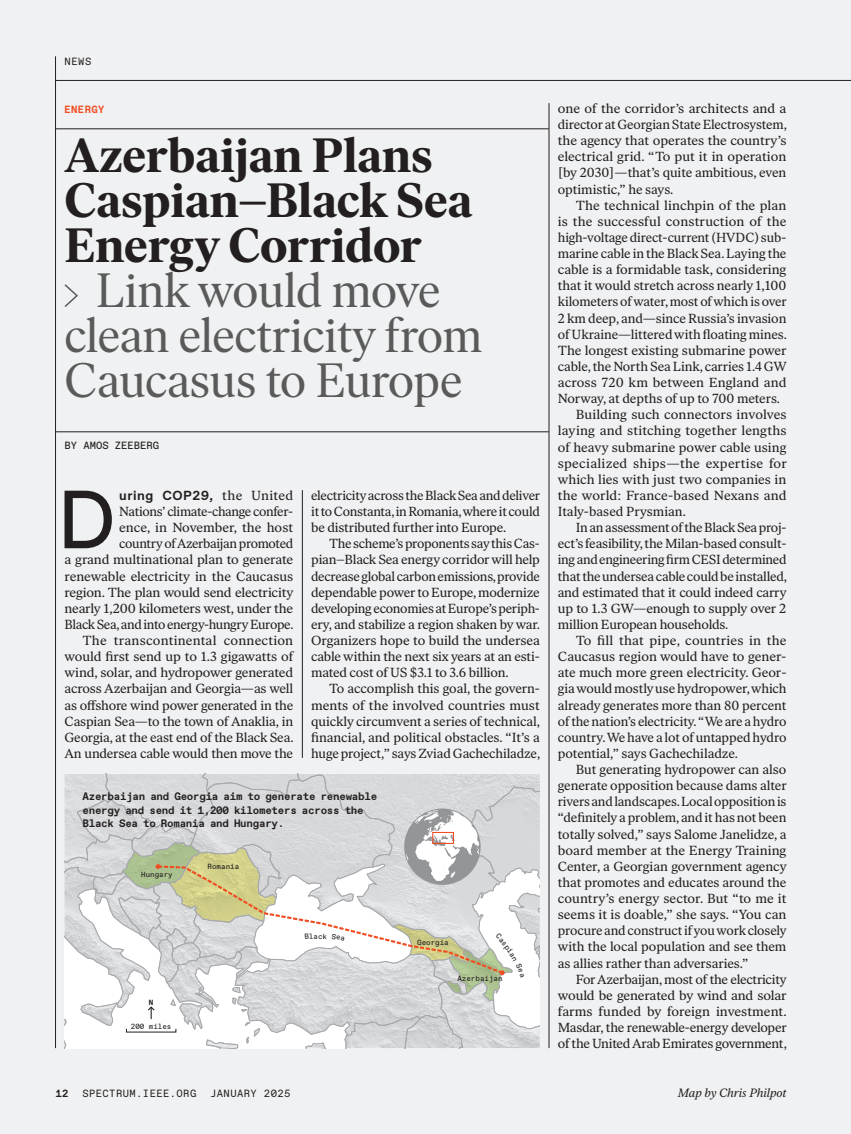
<style>
.page{position:relative;width:851px;height:1134px;background:#fff}
.page>*{position:absolute;margin:0;border:0;box-sizing:border-box;transform-origin:0 0}
._4_Body_Dcap{font:82.2px "ABC Favorit Pro";color:#231f20}
._2_Hed_Large{font:48px "Ivar Headline";letter-spacing:-.005em;color:#595a59}
._2_Hed_Large-2{font:700 48px "Ivar Headline";letter-spacing:-.005em;color:#231f20}
._5_Body_Indent{font:13.2px/16.2px "Ivar Text";letter-spacing:-.01em;color:#231f20;text-align:justify}
._4_Body_Dcap-2{font:13.2px/16.2px "Ivar Text";letter-spacing:-.015em;color:#231f20;text-align:right}
.Credit_Display{font:italic 12px "Ivar Text";letter-spacing:-.005em;color:#231f20}
.Caption_General{font:700 10.8px/13.5px "ABC Favorit Mono";letter-spacing:-.025em;color:#231f20}
.SectionRubrik{font:10.5px "ABC Favorit Mono";letter-spacing:.04em;color:#231f20}
._3_Byline{font:10.5px "ABC Favorit Mono";color:#231f20}
._1_Rubrik{font:700 10.5px "ABC Favorit Mono";letter-spacing:.04em;color:#f04d22}
.t1{font:700 10.5px "ABC Favorit Mono";color:#231f20}
.t2{font:7.5px "ABC Favorit Mono";color:#231f20}
.t3{font:700 7.5px "ABC Favorit Mono";color:#231f20}
.s1{font-family:"ABC Favorit Pro";font-weight:700}
</style>
<div class="page">
<div style="left:0;top:0;width:850px;height:1134px;background:#f0f1f2"></div>
<hr style="left:55px;top:56px;width:1px;height:992px;background:#231f20">
<hr style="left:548px;top:103px;width:1px;height:945px;background:#231f20">
<hr style="left:56px;top:80px;width:794px;height:1px;background:#231f20">
<hr style="left:56px;top:129px;width:493px;height:1px;background:#231f20">
<hr style="left:56px;top:432px;width:493px;height:1px;background:#231f20">
<svg style="left:64px;top:284px;width:14px;height:23px"></svg>
<hr style="left:302px;top:490px;width:1px;height:268px;background:#231f20">
<svg style="left:64px;top:774px;width:476px;height:274px"></svg>
<p class="SectionRubrik" style="left:64px;top:55px;width:28px">NEWS</p>
<p class="_1_Rubrik" style="left:64px;top:103px;width:41px">ENERGY</p>
<p class="_2_Hed_Large-2" style="left:64px;top:128px;width:369px">Azerbaijan Plans</p>
<p class="_2_Hed_Large-2" style="left:64px;top:173px;width:409px">Caspian–Black Sea</p>
<p class="_2_Hed_Large-2" style="left:64px;top:218px;width:359px">Energy Corridor</p>
<p class="_2_Hed_Large" style="left:96px;top:264px;width:345px">Link would move</p>
<p class="_2_Hed_Large" style="left:64px;top:309px;width:419px">clean electricity from</p>
<p class="_2_Hed_Large" style="left:64px;top:354px;width:399px">Caucasus to Europe</p>
<p class="_3_Byline" style="left:64px;top:439px;width:96px">BY AMOS ZEEBERG</p>
<p class="_4_Body_Dcap-2" style="left:64px;top:487px;width:230px"><span class="s1">uring COP29,</span> the United<br>Nations’ climate-change confer-<br>ence, in November, the host<br>country of Azerbaijan promoted<br>a grand multinational plan to generate renewable electricity in the Caucasus region. The plan would send electricity nearly 1,200 kilometers west, under the Black Sea, and into energy-hungry Europe.</p>
<p class="_5_Body_Indent" style="left:64px;top:632px;width:230px;text-indent:18px">The transcontinental connection would first send up to 1.3 gigawatts of wind, solar, and hydropower generated across Azerbaijan and Georgia—as well as offshore wind power generated in the Caspian Sea—to the town of Anaklia, in Georgia, at the east end of the Black Sea.<br>An undersea cable would then move the</p>
<p class="_4_Body_Dcap" style="left:57px;top:472px;width:60px">D</p>
<p class="_5_Body_Indent" style="left:311px;top:487px;width:230px">electricity across the Black Sea and deliver it to Constanta, in Romania, where it could be distributed further into Europe.</p>
<p class="_5_Body_Indent" style="left:311px;top:536px;width:230px;text-indent:18px">The scheme’s proponents say this Cas&shy;pian–Black Sea energy corridor will help decrease global carbon emissions, provide dependable power to Europe, modernize developing economies at Europe’s periph&shy;ery, and stabilize a region shaken by war.<br>Organizers hope to build the undersea cable within the next six years at an esti&shy;mated cost of US $3.1 to 3.6 billion.</p>
<p class="_5_Body_Indent" style="left:311px;top:681px;width:230px;text-indent:18px">To accomplish this goal, the govern&shy;ments of the involved countries must quickly circumvent a series of technical, financial, and political obstacles. “It’s a huge project,” says Zviad Gachechiladze,</p>
<p class="Caption_General" style="left:82px;top:790px;width:296px">Azerbaijan and Georgia aim to generate renewable energy and send it 1,200 kilometers across the<br>Black Sea to Romania and Hungary.</p>
<p class="t2" style="left:141px;top:870px;width:33px">Hungary</p>
<p class="t2" style="left:207px;top:862px;width:33px">Romania</p>
<p class="t3" style="left:149px;top:998px;width:6px">N</p>
<p class="t2" style="left:131px;top:1022px;width:42px">200 miles</p>
<p class="t2" style="left:318px;top:932px;width:6px">c</p>
<p class="t2" style="left:417px;top:938px;width:33px">Georgia</p>
<p class="t2" style="left:457px;top:974px;width:47px">Azerbaijan</p>
<p class="_5_Body_Indent" style="left:558px;top:100px;width:230px">one of the corridor’s architects and a director at Georgian State Electrosystem, the agency that operates the country’s electrical grid. “To put it in operation [by 2030]—that’s quite ambitious, even optimistic,” he says.</p>
<p class="_5_Body_Indent" style="left:558px;top:197px;width:230px;text-indent:18px">The technical linchpin of the plan is the successful construction of the high-voltage direct-current (HVDC) sub&shy;marine cable in the Black Sea. Laying the cable is a formidable task, considering that it would stretch across nearly 1,100 kilometers of water, most of which is over 2 km deep, and—since Russia’s invasion of Ukraine—littered with floating mines.<br>The longest existing submarine power cable, the North Sea Link, carries 1.4 GW across 720 km between England and Norway, at depths of up to 700 meters.</p>
<p class="_5_Body_Indent" style="left:558px;top:407px;width:230px;text-indent:18px">Building such connectors involves laying and stitching together lengths of heavy submarine power cable using specialized ships—the expertise for which lies with just two companies in the world: France-based Nexans and Italy-based Prysmian.</p>
<p class="_5_Body_Indent" style="left:558px;top:519px;width:230px;text-indent:18px">In an assessment of the Black Sea proj&shy;ect’s feasibility, the Milan-based consult&shy;ing and engineering firm CESI determined that the undersea cable could be installed, and estimated that it could indeed carry up to 1.3 GW—enough to supply over 2 million European households.</p>
<p class="_5_Body_Indent" style="left:558px;top:632px;width:230px;text-indent:18px">To fill that pipe, countries in the Caucasus region would have to gener&shy;ate much more green electricity. Geor&shy;gia would mostly use hydropower, which already generates more than 80 percent of the nation’s electricity. “We are a hydro country. We have a lot of untapped hydro potential,” says Gachechiladze.</p>
<p class="_5_Body_Indent" style="left:558px;top:761px;width:230px;text-indent:18px">But generating hydropower can also generate opposition because dams alter rivers and landscapes. Local opposition is “definitely a problem, and it has not been totally solved,” says Salome Janelidze, a board member at the Energy Training Center, a Georgian government agency that promotes and educates around the country’s energy sector. But “to me it seems it is doable,” she says. “You can procure and construct if you work closely with the local population and see them as allies rather than adversaries.”</p>
<p class="_5_Body_Indent" style="left:558px;top:971px;width:230px;text-indent:18px">For Azerbaijan, most of the electricity would be generated by wind and solar farms funded by foreign investment.<br>Masdar, the renewable-energy developer of the United Arab Emirates government,</p>
<p class="t1" style="left:56px;top:1087px;width:15px">12</p>
<p class="SectionRubrik" style="left:82px;top:1087px;width:115px">SPECTRUM.IEEE.ORG</p>
<p class="SectionRubrik" style="left:210px;top:1087px;width:82px">JANUARY 2025</p>
<p class="Credit_Display" style="left:677px;top:1085px;width:110px">Map by Chris Philpot</p>
</div>
